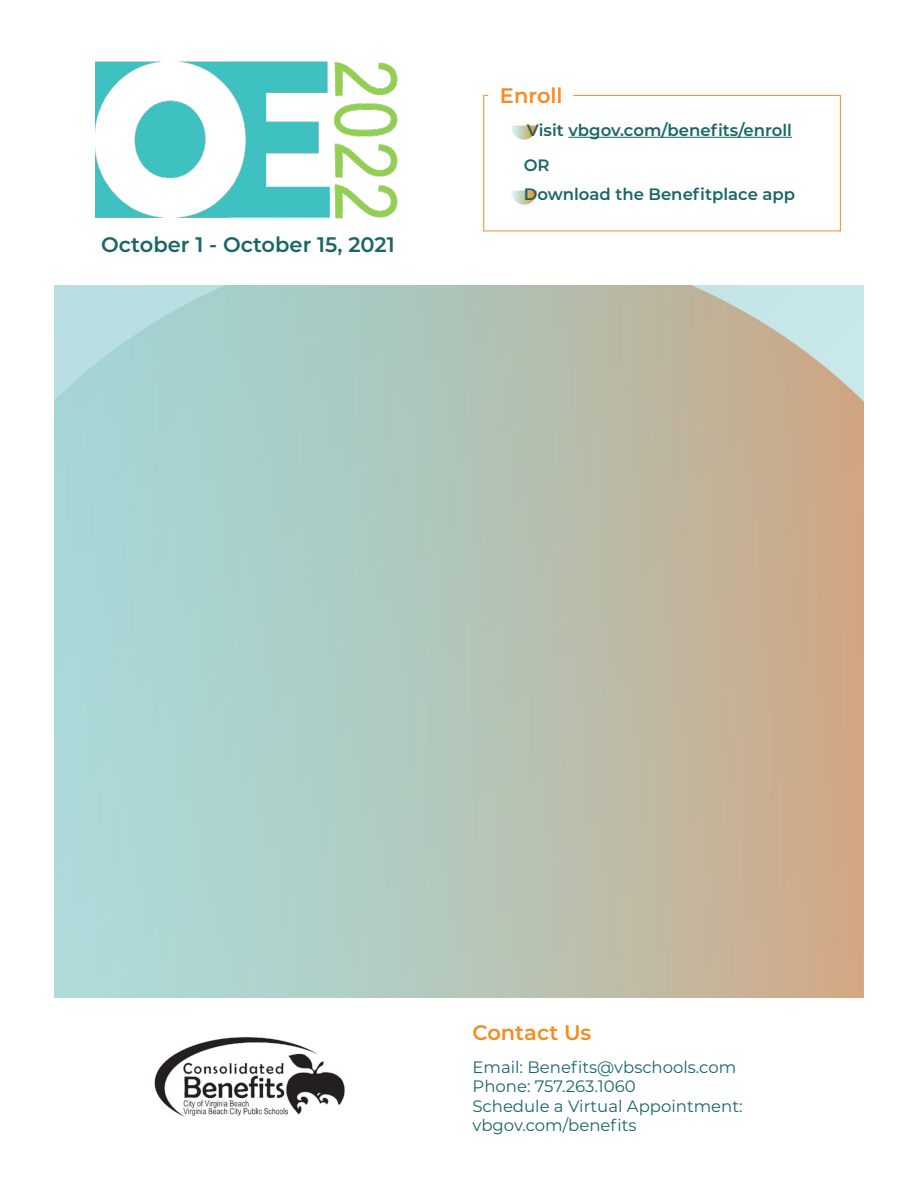
<style>
.page{position:relative;width:918px;height:1188px;background:#fff}
.page>*{position:absolute;margin:0;border:0;box-sizing:border-box;transform-origin:0 0}
.t1{font:600 21px "Montserrat";color:#1a6667}
.t2{font:600 21px "Montserrat";color:#f68b21}
.t3{font:16.5px/19.5px "Montserrat";color:#1a6667}
.t4{font:600 16.5px "Montserrat";color:#1a6667}
</style>
<div class="page">
<img style="left:154px;top:1037px;width:191px;height:80px">
<img style="left:95px;top:61px;width:303px;height:158px">
<img style="left:511px;top:125px;width:26px;height:15px">
<img style="left:511px;top:190px;width:26px;height:15px">
<hr style="left:568px;top:137px;width:224px;height:1px;background:#1a6667">
<hr style="left:483px;top:95px;width:1px;height:136px;background:#f68b21">
<hr style="left:573px;top:95px;width:267px;height:1px;background:#f68b21">
<hr style="left:483px;top:231px;width:357px;height:1px;background:#f68b21">
<hr style="left:840px;top:95px;width:1px;height:136px;background:#f68b21">
<p class="t1" style="left:101px;top:229px;width:295px">October 1 - October 15, 2021</p>
<p class="t2" style="left:500px;top:80px;width:64px">Enroll</p>
<p class="t4" style="left:527px;top:118px;width:267px">Visit vbgov.com/benefits/enroll</p>
<p class="t4" style="left:524px;top:153px;width:27px">OR</p>
<p class="t4" style="left:524px;top:182px;width:273px">Download the Benefitplace app</p>
<p class="t2" style="left:472px;top:1017px;width:120px">Contact Us</p>
<p class="t3" style="left:472px;top:1057px;width:272px">Email: Benefits@vbschools.com<br>Phone: 757.263.1060<br>Schedule a Virtual Appointment: vbgov.com/benefits</p>
</div>
